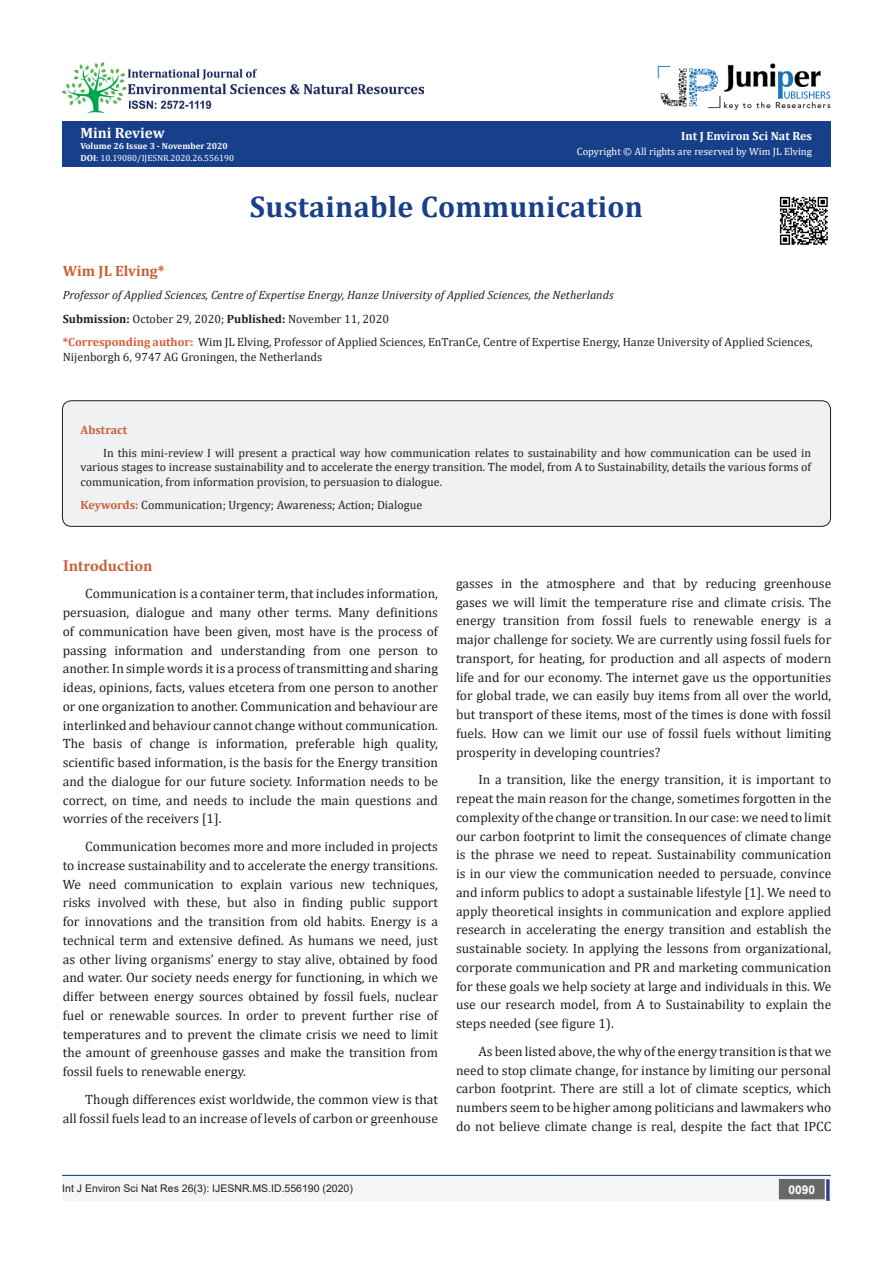
<style>
.page{position:relative;width:893px;height:1263px;background:#fff}
.page>*{position:absolute;margin:0;border:0;box-sizing:border-box;transform-origin:0 0}
.t1{font:700 30px "Cambria";letter-spacing:.01em;color:#183f89}
.t2{font:700 16.5px "Minion Pro";letter-spacing:-.005em;color:#ca5f37}
.t3{font:700 15px "Cambria";color:#ca5f37}
.t4{font:700 15px "Cambria";color:#fff}
.t5{font:13.5px/18.8px "Cambria";color:#231f20;text-align:justify}
.t6{font:12px/14.4px "Cambria";color:#231f20}
.t7{font:italic 12px "Cambria";color:#231f20}
.t8{font:700 12px "Cambria";color:#fff}
.t9{font:700 12px "Cambria";color:#ca5f37}
.t10{font:700 12px "Arial";color:#fff}
.t11{font:10.5px "Arial";color:#231f20}
.t12{font:10.5px "Cambria";color:#fffefc}
.t13{font:9px "Cambria";color:#fff}
.t14{font:700 9px "Cambria";color:#fff}
.s1{font-weight:700}
.s2{font-weight:700;color:#d55e37}
.s3{font-weight:700;color:#ca5f37}
</style>
<div class="page">
<div style="left:62px;top:1175px;width:494px;height:26px;background:#f5f5f4"></div>
<img style="left:657px;top:63px;width:173px;height:47px">
<div style="left:503px;top:1176px;width:328px;height:25px;background:#f5f5f4"></div>
<div style="left:780px;top:1180px;width:44px;height:18px;background:#68676a"></div>
<div style="left:779px;top:1179px;width:46px;height:20px;border:2px solid #68676a"></div>
<div style="left:826px;top:1179px;width:3px;height:22px;background:#253f8e;border:2px solid #253f8e"></div>
<hr style="left:62px;top:1175px;width:769px;height:1px;background:#253f8e">
<img style="left:62px;top:62px;width:362px;height:51px">
<div style="left:62px;top:122px;width:769px;height:45px;background:#183f89"></div>
<div style="left:62px;top:401px;width:768px;height:125px;background:#f0f1f2;border-radius:9px"></div>
<div style="left:62px;top:401px;width:769px;height:126px;border:1px solid #231f20;border-radius:9px"></div>
<img style="left:779px;top:196px;width:49px;height:49px">
<p class="t4" style="left:80px;top:122px;width:86px">Mini Review</p>
<p class="t14" style="left:80px;top:139px;width:149px">Volume 26 Issue 3 - November 2020</p>
<p class="t13" style="left:80px;top:153px;width:155px"><span class="s1">DOI</span>: 10.19080/IJESNR.2020.26.556190</p>
<p class="t8" style="left:681px;top:127px;width:132px">Int J Environ Sci Nat Res</p>
<p class="t12" style="left:577px;top:146px;width:237px">Copyright © All rights are reserved by Wim JL Elving</p>
<p class="t1" style="left:250px;top:185px;width:394px">Sustainable Communication</p>
<p class="t3" style="left:63px;top:260px;width:103px">Wim JL Elving*</p>
<p class="t7" style="left:63px;top:287px;width:552px">Professor of Applied Sciences, Centre of Expertise Energy, Hanze University of Applied Sciences, the Netherlands</p>
<p class="t6" style="left:63px;top:311px;width:328px"><span class="s1">Submission:</span> October 29, 2020; <span class="s1">Published:</span> November 11, 2020</p>
<p class="t6" style="left:63px;top:335px;width:751px"><span class="s2">*Corresponding author:</span> Wim JL Elving, Professor of Applied Sciences, EnTranCe, Centre of Expertise Energy, Hanze University of Applied Sciences,<br>Nijenborgh 6, 9747 AG Groningen, the Netherlands</p>
<p class="t9" style="left:81px;top:421px;width:48px">Abstract</p>
<p class="t6" style="left:81px;top:446px;width:732px;text-align:justify;text-indent:22px">In this mini-review I will present a practical way how communication relates to sustainability and how communication can be used in various stages to increase sustainability and to accelerate the energy transition. The model, from A to Sustainability, details the various forms of communication, from information provision, to persuasion to dialogue.</p>
<p class="t6" style="left:81px;top:498px;width:343px"><span class="s3">Keywords:</span> Communication; Urgency; Awareness; Action; Dialogue</p>
<p class="t2" style="left:63px;top:554px;width:91px">Introduction</p>
<p class="t5" style="left:63px;top:584px;width:377px;text-indent:22px">Communication is a container term, that includes information, persuasion, dialogue and many other terms. Many definitions of communication have been given, most have is the process of passing information and understanding from one person to another. In simple words it is a process of transmitting and sharing ideas, opinions, facts, values etcetera from one person to another or one organization to another. Communication and behaviour are interlinked and behaviour cannot change without communication.<br>The basis of change is information, preferable high quality, scientific based information, is the basis for the Energy transition and the dialogue for our future society. Information needs to be correct, on time, and needs to include the main questions and worries of the receivers [1].</p>
<p class="t5" style="left:63px;top:837px;width:377px;text-indent:22px">Communication becomes more and more included in projects to increase sustainability and to accelerate the energy transitions.<br>We need communication to explain various new techniques, risks involved with these, but also in finding public support for innovations and the transition from old habits. Energy is a technical term and extensive defined. As humans we need, just as other living organisms’ energy to stay alive, obtained by food and water. Our society needs energy for functioning, in which we differ between energy sources obtained by fossil fuels, nuclear fuel or renewable sources. In order to prevent further rise of temperatures and to prevent the climate crisis we need to limit the amount of greenhouse gasses and make the transition from fossil fuels to renewable energy.</p>
<p class="t5" style="left:63px;top:1090px;width:377px;text-align:right">Though differences exist worldwide, the common view is that<br>all fossil fuels lead to an increase of levels of carbon or greenhouse</p>
<p class="t5" style="left:456px;top:574px;width:377px">gasses in the atmosphere and that by reducing greenhouse gases we will limit the temperature rise and climate crisis. The energy transition from fossil fuels to renewable energy is a major challenge for society. We are currently using fossil fuels for transport, for heating, for production and all aspects of modern life and for our economy. The internet gave us the opportunities for global trade, we can easily buy items from all over the world, but transport of these items, most of the times is done with fossil fuels. How can we limit our use of fossil fuels without limiting prosperity in developing countries?</p>
<p class="t5" style="left:456px;top:770px;width:377px;text-indent:22px">In a transition, like the energy transition, it is important to repeat the main reason for the change, sometimes forgotten in the complexity of the change or transition. In our case: we need to limit our carbon footprint to limit the consequences of climate change is the phrase we need to repeat. Sustainability communication is in our view the communication needed to persuade, convince and inform publics to adopt a sustainable lifestyle [1]. We need to apply theoretical insights in communication and explore applied research in accelerating the energy transition and establish the sustainable society. In applying the lessons from organizational, corporate communication and PR and marketing communication for these goals we help society at large and individuals in this. We use our research model, from A to Sustainability to explain the steps needed (see figure 1).</p>
<p class="t5" style="left:456px;top:1042px;width:377px;text-indent:22px">As been listed above, the why of the energy transition is that we need to stop climate change, for instance by limiting our personal carbon footprint. There are still a lot of climate sceptics, which numbers seem to be higher among politicians and lawmakers who do not believe climate change is real, despite the fact that IPCC</p>
<p class="t11" style="left:62px;top:1181px;width:292px">Int J Environ Sci Nat Res 26(3): IJESNR.MS.ID.556190 (2020)</p>
<p class="t10" style="left:788px;top:1181px;width:28px">0090</p>
</div>
